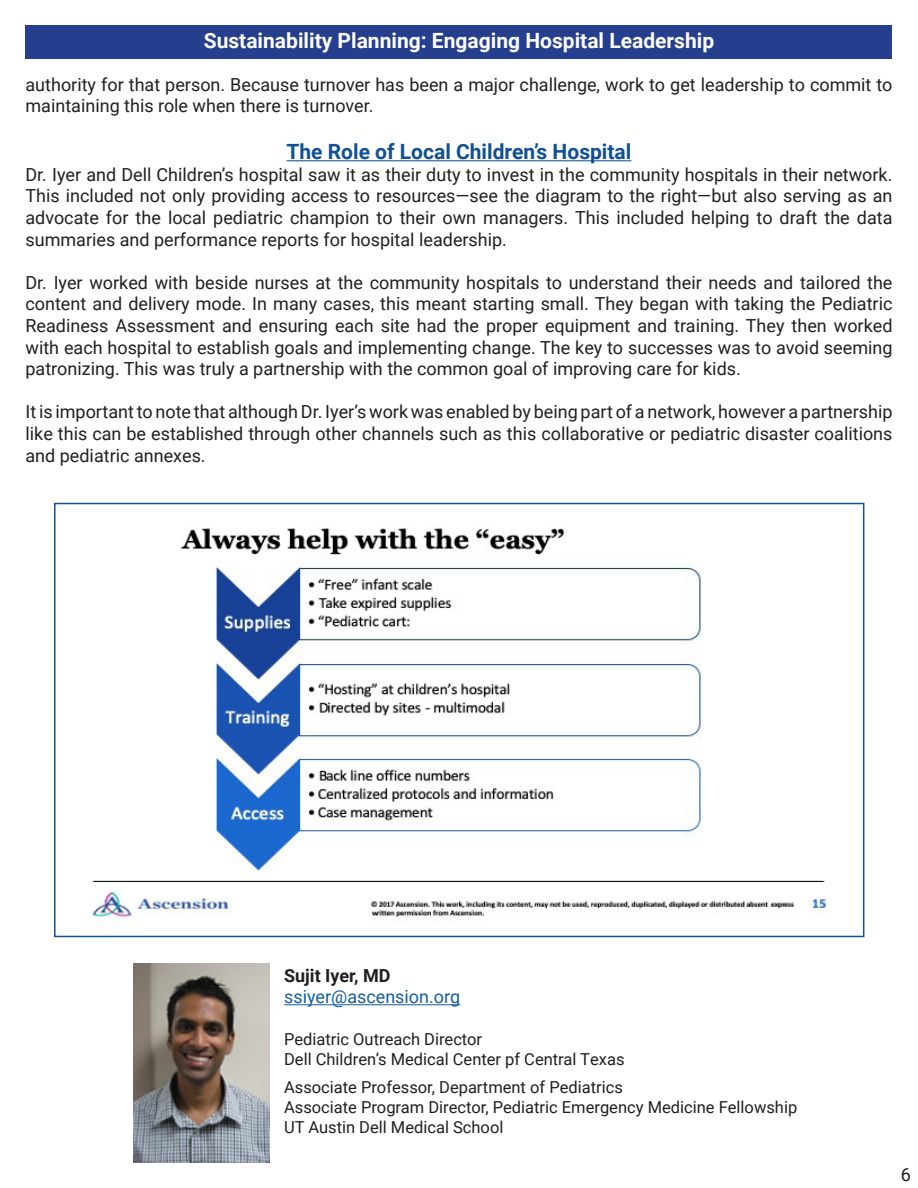
<style>
.page{position:relative;width:918px;height:1188px;background:#fff}
.page>*{position:absolute;margin:0;border:0;box-sizing:border-box;transform-origin:0 0}
.t1{font:700 21px "Roboto";color:#fff}
.t2{font:700 21px "Roboto";color:#105093}
.t3{font:18px/21.6px "Roboto";color:#231f20;text-align:justify}
.t4{font:18px "Roboto";color:#175d9e}
.t5{font:700 18px "Roboto";color:#231f20}
.t6{font:16.5px "Roboto";color:#231f20}
</style>
<div class="page">
<div style="left:26px;top:26px;width:866px;height:33px;background:#253f8e"></div>
<hr style="left:287px;top:160px;width:344px;height:1px;background:#105093">
<img style="left:89px;top:528px;width:738px;height:390px">
<div style="left:54px;top:503px;width:810px;height:434px;border:2px solid #105093"></div>
<img style="left:133px;top:963px;width:137px;height:199px">
<hr style="left:284px;top:1004px;width:176px;height:1px;background:#175d9e">
<p class="t1" style="left:204px;top:25px;width:512px">Sustainability Planning: Engaging Hospital Leadership</p>
<p class="t3" style="left:26px;top:73px;width:869px">authority for that person. Because turnover has been a major challenge, work to get leadership to commit to maintaining this role when there is turnover.</p>
<p class="t2" style="left:287px;top:137px;width:346px">The Role of Local Children’s Hospital</p>
<p class="t3" style="left:26px;top:163px;width:869px">Dr. Iyer and Dell Children’s hospital saw it as their duty to invest in the community hospitals in their network.<br>This included not only providing access to resources—see the diagram to the right—but also serving as an advocate for the local pediatric champion to their own managers. This included helping to draft the data summaries and performance reports for hospital leadership.</p>
<p class="t3" style="left:26px;top:271px;width:869px">Dr. Iyer worked with beside nurses at the community hospitals to understand their needs and tailored the content and delivery mode. In many cases, this meant starting small. They began with taking the Pediatric Readiness Assessment and ensuring each site had the proper equipment and training. They then worked with each hospital to establish goals and implementing change. The key to successes was to avoid seeming patronizing. This was truly a partnership with the common goal of improving care for kids.</p>
<p class="t3" style="left:26px;top:401px;width:869px">It is important to note that although Dr. Iyer’s work was enabled by being part of a network, however a partnership like this can be established through other channels such as this collaborative or pediatric disaster coalitions and pediatric annexes.</p>
<p class="t5" style="left:284px;top:963px;width:108px">Sujit Iyer, MD</p>
<p class="t4" style="left:284px;top:984px;width:178px">ssiyer@ascension.org</p>
<p class="t6" style="left:284px;top:1027px;width:200px">Pediatric Outreach Director</p>
<p class="t6" style="left:284px;top:1047px;width:342px">Dell Children’s Medical Center pf Central Texas</p>
<p class="t6" style="left:284px;top:1076px;width:340px">Associate Professor, Department of Pediatrics</p>
<p class="t6" style="left:284px;top:1096px;width:515px">Associate Program Director, Pediatric Emergency Medicine Fellowship</p>
<p class="t6" style="left:284px;top:1116px;width:221px">UT Austin Dell Medical School</p>
<p class="t3" style="left:901px;top:1163px;width:12px">6</p>
</div>
